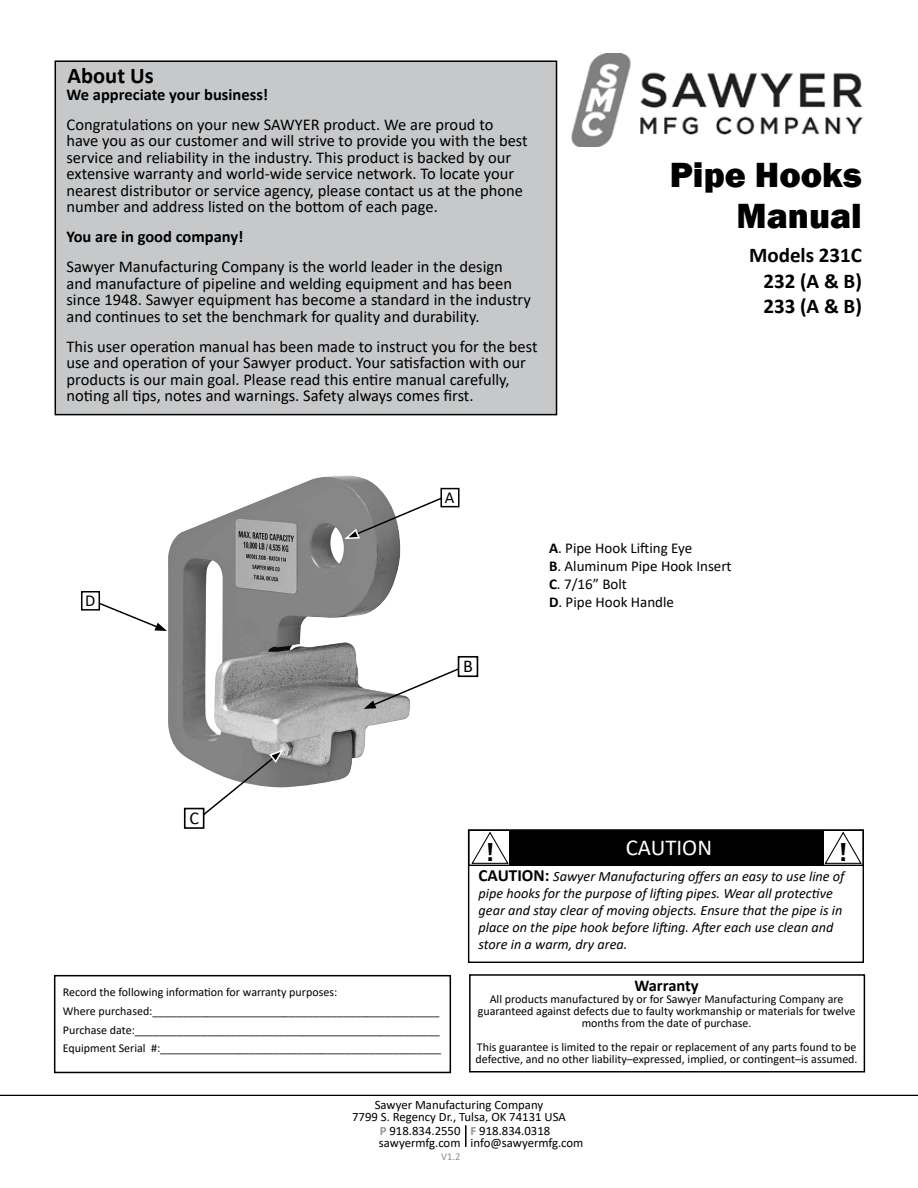
<style>
.page{position:relative;width:918px;height:1188px;background:#fff}
.page>*{position:absolute;margin:0;border:0;box-sizing:border-box;transform-origin:0 0}
.t1{font:800 36px/40.5px "Franklin Gothic";color:#000;text-align:right}
.t2{font:700 26.7px "Cambria";color:#000}
.t3{font:22.8px "Calibri";color:#fff}
.t4{font:700 22.5px "Calibri";color:#000}
.t5{font:700 21px/25.5px "Calibri";color:#000;text-align:justify}
.t6{font:18px "Calibri";color:#000}
.t7{font:16.65px "Calibri";color:#000}
.t8{font:16.5px/16.5px "Calibri";color:#000}
.t9{font:700 16.5px "Calibri";color:#000}
.t10{font:15px/18px "Calibri";color:#000}
.t11{font:italic 14.25px/17.1px "Calibri";color:#000}
.t12{font:12.75px/12px "Calibri";color:#000}
.t13{font:12px/12px "Calibri";color:#000}
.t14{font:10.5px "Calibri";color:#8f9194}
.s1{font-weight:700}
.s2{font-weight:700;font-style:normal;font-size:17.1px}
.s3{font-weight:700;color:#939598}
</style>
<div class="page">
<div style="left:55px;top:61px;width:502px;height:354px;background:#c7c8ca"></div>
<div style="left:55px;top:60px;width:502px;height:355px;border:2px solid #000"></div>
<div style="left:469px;top:974px;width:396px;height:98px;border:2px solid #000"></div>
<div style="left:54px;top:975px;width:397px;height:98px;border:2px solid #000"></div>
<img style="left:571px;top:54px;width:293px;height:93px">
<hr style="left:0;top:1095px;width:918px;height:1px;background:#000">
<svg style="left:465px;top:1125px;width:1px;height:22px"></svg>
<img style="left:168px;top:475px;width:242px;height:313px">
<div style="left:468px;top:829px;width:396px;height:134px;border:1px solid #000"></div>
<div style="left:509px;top:831px;width:315px;height:34px;background:#000"></div>
<svg style="left:471px;top:832px;width:38px;height:32px"></svg>
<svg style="left:824px;top:832px;width:38px;height:32px"></svg>
<div style="left:468px;top:830px;width:396px;height:36px;border:1px solid #000"></div>
<svg style="left:100px;top:602px;width:67px;height:29px"></svg>
<div style="left:81px;top:591px;width:19px;height:20px;border:2px solid #000"></div>
<svg style="left:344px;top:495px;width:102px;height:45px"></svg>
<svg style="left:364px;top:666px;width:99px;height:43px"></svg>
<div style="left:441px;top:489px;width:18px;height:18px;background:#fff"></div>
<div style="left:440px;top:488px;width:20px;height:19px;border:2px solid #000"></div>
<div style="left:459px;top:657px;width:18px;height:19px;background:#fff"></div>
<div style="left:458px;top:656px;width:20px;height:21px;border:2px solid #000"></div>
<svg style="left:198px;top:749px;width:86px;height:71px"></svg>
<div style="left:185px;top:809px;width:19px;height:19px;background:#fff"></div>
<div style="left:184px;top:808px;width:20px;height:21px;border:2px solid #000"></div>
<h3 class="t4" style="left:68px;top:60px;width:88px">About Us</h3>
<p class="t9" style="left:67px;top:83px;width:203px">We appreciate your business!</p>
<p class="t8" style="left:67px;top:116px;width:463px">Congratulations on your new SAWYER product. We are proud to have you as our customer and will strive to provide you with the best service and reliability in the industry. This product is backed by our extensive warranty and world-wide service network. To locate your nearest distributor or service agency, please contact us at the phone number and address listed on the bottom of each page.</p>
<p class="t9" style="left:67px;top:225px;width:179px">You are in good company!</p>
<p class="t8" style="left:67px;top:258px;width:466px">Sawyer Manufacturing Company is the world leader in the design and manufacture of pipeline and welding equipment and has been since 1948. Sawyer equipment has become a standard in the industry and continues to set the benchmark for quality and durability.</p>
<p class="t8" style="left:67px;top:338px;width:473px">This user operation manual has been made to instruct you for the best use and operation of your Sawyer product. Your satisfaction with our products is our main goal. Please read this entire manual carefully, noting all tips, notes and warnings. Safety always comes first.</p>
<h1 class="t1" style="left:670px;top:155px;width:194px">Pipe Hooks<br>Manual</h1>
<p class="t5" style="left:763px;top:242px;width:100px;text-indent:-14px">Models 231C 232 (A &amp; B)<br>233 (A &amp; B)</p>
<p class="t7" style="left:85px;top:589px;width:12px">D</p>
<p class="t7" style="left:445px;top:486px;width:11px">A</p>
<p class="t6" style="left:463px;top:654px;width:11px">B</p>
<p class="t10" style="left:549px;top:539px;width:184px"><span class="s1">A</span>. Pipe Hook Lifting Eye<br><span class="s1">B</span>. Aluminum Pipe Hook Insert<br><span class="s1">C</span>. 7/16” Bolt<br><span class="s1">D</span>. Pipe Hook Handle</p>
<p class="t6" style="left:189px;top:806px;width:11px">C</p>
<h2 class="t2" style="left:486px;top:833px;width:10px">!</h2>
<h3 class="t3" style="left:626px;top:832px;width:88px">CAUTION</h3>
<h2 class="t2" style="left:839px;top:833px;width:10px">!</h2>
<p class="t13" style="left:63px;top:982px;width:380px;line-height:18.8px">Record the following information for warranty purposes:<br>Where purchased:________________________________________________ Purchase date:___________________________________________________ Equipment Serial #:_______________________________________________</p>
<p class="t11" style="left:479px;top:867px;width:368px"><span class="s2">CAUTION:</span> Sawyer Manufacturing offers an easy to use line of pipe hooks for the purpose of lifting pipes. Wear all protective gear and stay clear of moving objects. Ensure that the pipe is in place on the pipe hook before lifting. After each use clean and store in a warm, dry area.</p>
<p class="t9" style="left:634px;top:974px;width:66px">Warranty</p>
<p class="t13" style="left:478px;top:993px;width:379px;text-align:center">All products manufactured by or for Sawyer Manufacturing Company are guaranteed against defects due to faulty workmanship or materials for twelve months from the date of purchase.</p>
<p class="t13" style="left:476px;top:1041px;width:384px">This guarantee is limited to the repair or replacement of any parts found to be defective, and no other liability–expressed, implied, or contingent–is assumed.</p>
<p class="t12" style="left:352px;top:1098px;width:215px;text-align:center">Sawyer Manufacturing Company<br>7799 S. Regency Dr., Tulsa, OK 74131 USA</p>
<p class="t12" style="left:471px;top:1125px;width:114px"><span class="s3">F</span> 918.834.0318 info@sawyermfg.com</p>
<p class="t12" style="left:379px;top:1125px;width:83px"><span class="s3">P</span> 918.834.2550 sawyermfg.com</p>
<p class="t14" style="left:441px;top:1149px;width:21px">V1.2</p>
</div>
